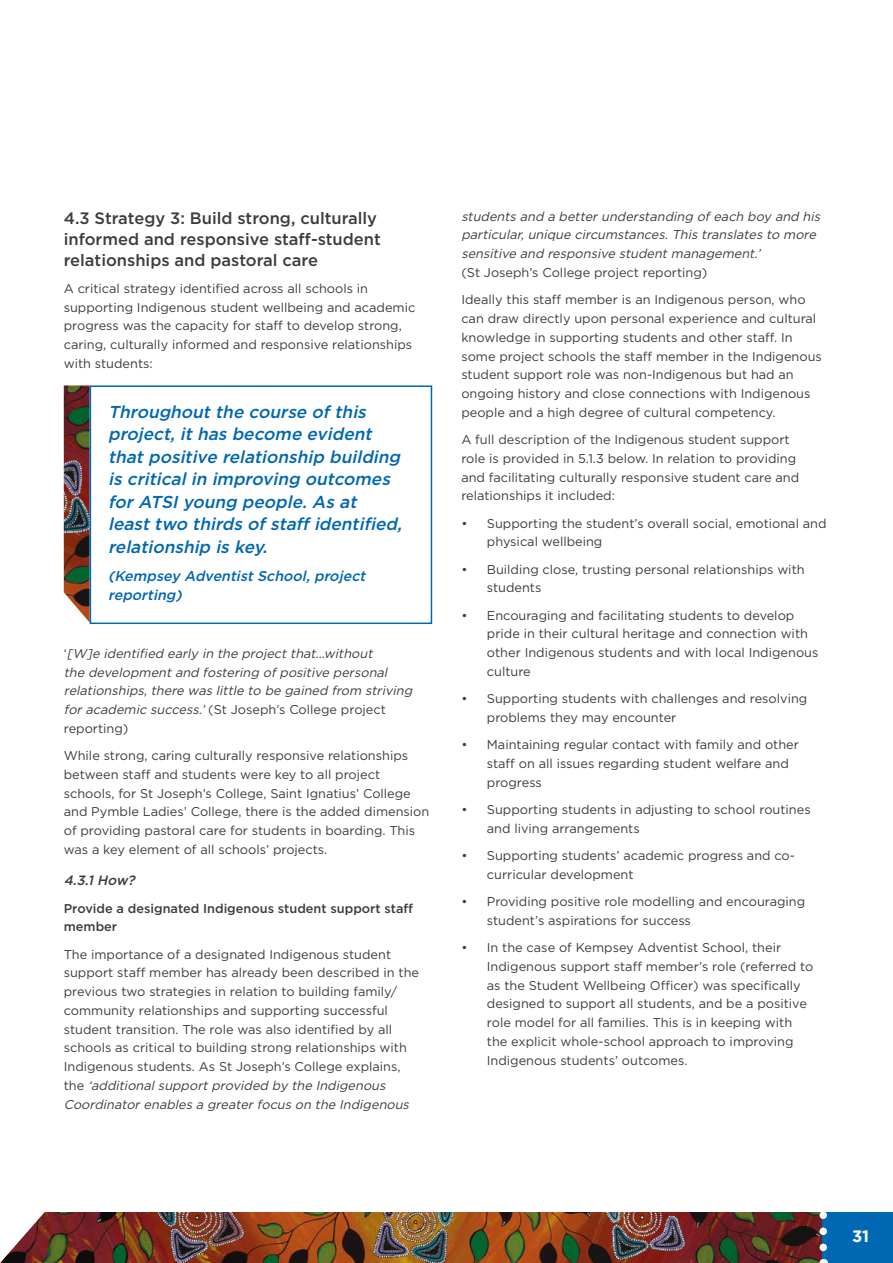
<style>
.page{position:relative;width:893px;height:1263px;background:#fff}
.page>*{position:absolute;margin:0;border:0;box-sizing:border-box;transform-origin:0 0}
.t1{font:italic 500 17.25px/22.5px "Gotham";color:#0067b2}
.t2{font:500 16.5px/21px "Gotham";color:#3c3c3b}
.t3{font:700 16.5px "Gotham";color:#fff}
.t4{font:italic 500 14.25px/19.5px "Gotham";color:#0067b2}
.t5{font:italic 500 13.5px "Gotham";color:#3c3c3b}
.t6{font:12.75px/18.8px "Gotham";color:#3c3c3b}
.t7{font:italic 12.75px/18.8px "Gotham";color:#3c3c3b}
.t8{font:500 12.75px/18.8px "Gotham";color:#3c3c3b}
.s1{font-style:normal}
.s2{font-style:italic}
</style>
<div class="page">
<img style="left:0;top:1212px;width:819px;height:51px">
<div style="left:822px;top:1167px;width:71px;height:96px;background:#0067b2"></div>
<svg style="left:819px;top:1212px;width:8px;height:51px"></svg>
<div style="left:0;top:1162px;width:893px;height:50px;background:#fff"></div>
<img style="left:64px;top:385px;width:26px;height:237px">
<div style="left:90px;top:385px;width:342px;height:239px;border:2px solid #0067b2"></div>
<p class="t2" style="left:64px;top:207px;width:319px">4.3 Strategy 3: Build strong, culturally informed and responsive staff-student relationships and pastoral care</p>
<p class="t6" style="left:64px;top:279px;width:353px">A critical strategy identified across all schools in supporting Indigenous student wellbeing and academic progress was the capacity for staff to develop strong, caring, culturally informed and responsive relationships with students:</p>
<h1 class="t1" style="left:108px;top:400px;width:300px">Throughoutthe course ofthis project,ithasbecome evident thatpositive relationship building iscriticalin improving outcomes forATSIyoung people.Asat leasttwo thirdsofstaff identified, relationship iskey.</h1>
<p class="t4" style="left:108px;top:566px;width:263px">(Kempsey AdventistSchool,project reporting)</p>
<p class="t7" style="left:64px;top:644px;width:353px"><span class="s1">‘</span> [W]e identified early in the projectthat…without<br>the developmentand fostering ofpositive personal relationships,there was little to be gained from striving foracademic success.’<span class="s1">(St Joseph’s College project reporting)</span></p>
<p class="t6" style="left:64px;top:746px;width:367px">While strong, caring culturally responsive relationships between staff and students were key to all project schools, for St Joseph’s College, Saint Ignatius’ College and Pymble Ladies’ College, there is the added dimension of providing pastoral care for students in boarding. This was a key element of all schools’ projects.</p>
<p class="t5" style="left:64px;top:872px;width:76px">4.3.1How?</p>
<p class="t8" style="left:64px;top:898px;width:351px">Provide a designated Indigenous student support staff member</p>
<p class="t6" style="left:64px;top:944px;width:357px">The importance of a designated Indigenous student support staff member has already been described in the previous two strategies in relation to building family/ community relationships and supporting successful student transition. The role was also identified by all schools as critical to building strong relationships with Indigenous students. As St Joseph’s College explains,<br>t h e <span class="s2">‘additionalsupportprovided by the Indigenous Coordinator enables a greaterfocus on the Indigenous</span></p>
<p class="t7" style="left:461px;top:207px;width:364px">students and a betterunderstanding ofeach boy and his particular,unique circumstances.This translates to more sensitive and responsive studentmanagement.’</p>
<p class="t6" style="left:461px;top:258px;width:346px;line-height:27.3px">(St Joseph’s College project reporting)<br>Ideally this staff member is an Indigenous person, who</p>
<p class="t6" style="left:461px;top:309px;width:362px">can draw directly upon personal experience and cultural knowledge in supporting students and other staff. In some project schools the staff member in the Indigenous student support role was non-Indigenous but had an ongoing history and close connections with Indigenous people and a high degree of cultural competency.</p>
<p class="t6" style="left:461px;top:430px;width:339px">A full description of the Indigenous student support role is provided in 5.1.3 below. In relation to providing and facilitating culturally responsive student care and relationships it included:</p>
<p class="t6" style="left:487px;top:513px;width:341px;text-indent:-26px">• Supporting the student’s overall social, emotional and physical wellbeing</p>
<p class="t6" style="left:487px;top:559px;width:319px;text-indent:-26px">• Building close, trusting personal relationships with students</p>
<p class="t6" style="left:487px;top:605px;width:333px;text-indent:-26px">• Encouraging and facilitating students to develop pride in their cultural heritage and connection with other Indigenous students and with local Indigenous culture</p>
<p class="t6" style="left:487px;top:689px;width:322px;text-indent:-26px">• Supporting students with challenges and resolving problems they may encounter</p>
<p class="t6" style="left:487px;top:735px;width:314px;text-indent:-26px">• Maintaining regular contact with family and other staff on all issues regarding student welfare and progress</p>
<p class="t6" style="left:487px;top:800px;width:325px;text-indent:-26px">• Supporting students in adjusting to school routines and living arrangements</p>
<p class="t6" style="left:487px;top:846px;width:310px;text-indent:-26px">• Supporting students’ academic progress and co&shy;curricular development</p>
<p class="t6" style="left:487px;top:892px;width:320px;text-indent:-26px">• Providing positive role modelling and encouraging student’s aspirations for success</p>
<p class="t6" style="left:487px;top:938px;width:328px;text-indent:-26px">• In the case of Kempsey Adventist School, their Indigenous support staff member’s role (referred to as the Student Wellbeing Officer) was specifically designed to support all students, and be a positive role model for all families. This is in keeping with the explicit whole-school approach to improving Indigenous students’ outcomes.</p>
<p class="t3" style="left:852px;top:1225px;width:19px">31</p>
</div>
